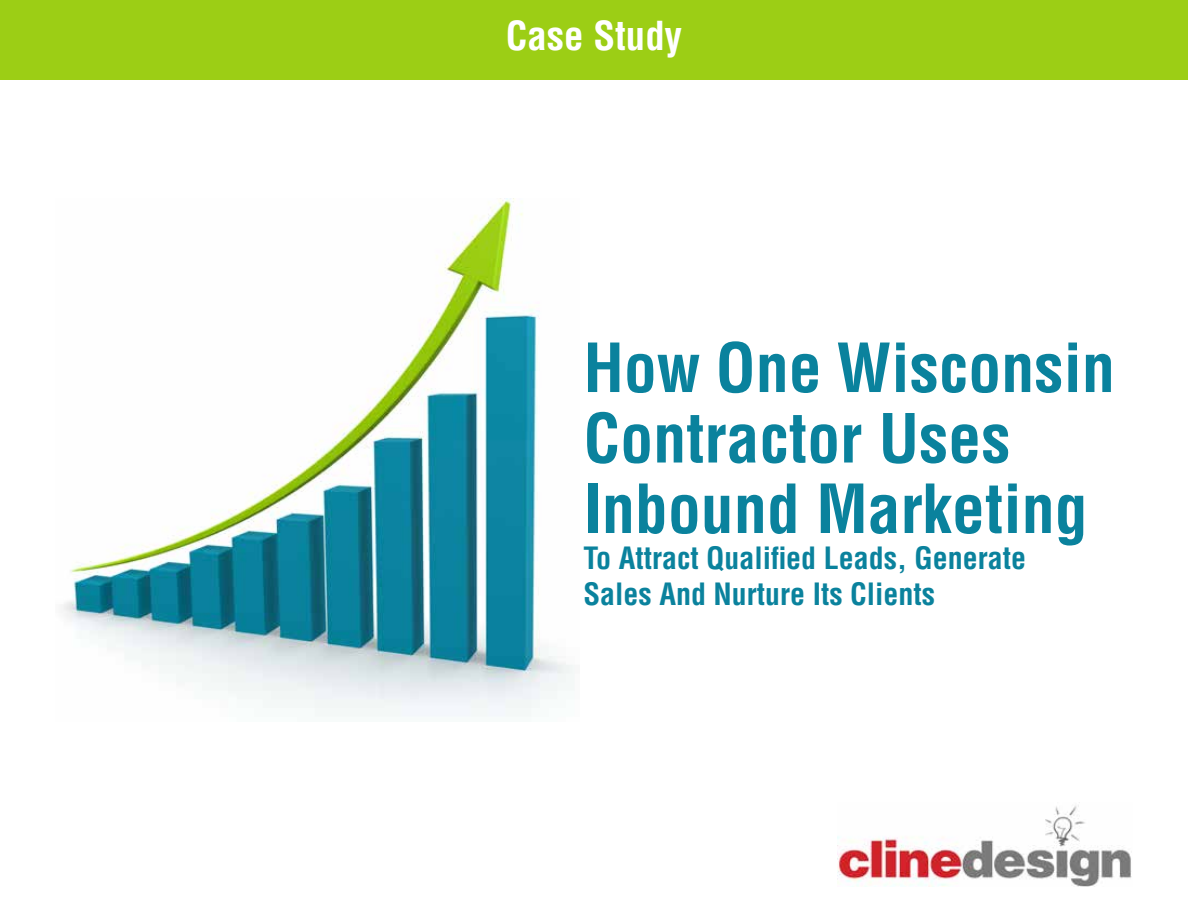
<style>
.page{position:relative;width:1188px;height:918px;background:#fff}
.page>*{position:absolute;margin:0;border:0;box-sizing:border-box;transform-origin:0 0}
.t1{font:700 condensed 66px/70.5px "Helvetica LT Std";color:#0a829d}
.t2{font:700 condensed 39px "Helvetica LT Std";color:#fff}
.t3{font:700 condensed 30px/36px "Helvetica LT Std";color:#0a829d}
</style>
<div class="page">
<img style="left:63px;top:198px;width:511px;height:518px">
<img style="left:837px;top:802px;width:295px;height:85px">
<div style="left:0;top:0;width:1188px;height:80px;background:#9cce15"></div>
<h2 class="t2" style="left:506px;top:11px;width:178px">Case Study</h2>
<h1 class="t1" style="left:584px;top:332px;width:533px">How One Wisconsin<br>Contractor Uses<br>Inbound Marketing</h1>
<p class="t3" style="left:584px;top:540px;width:444px">To Attract Qualified Leads, Generate<br>Sales And Nurture Its Clients</p>
</div>
